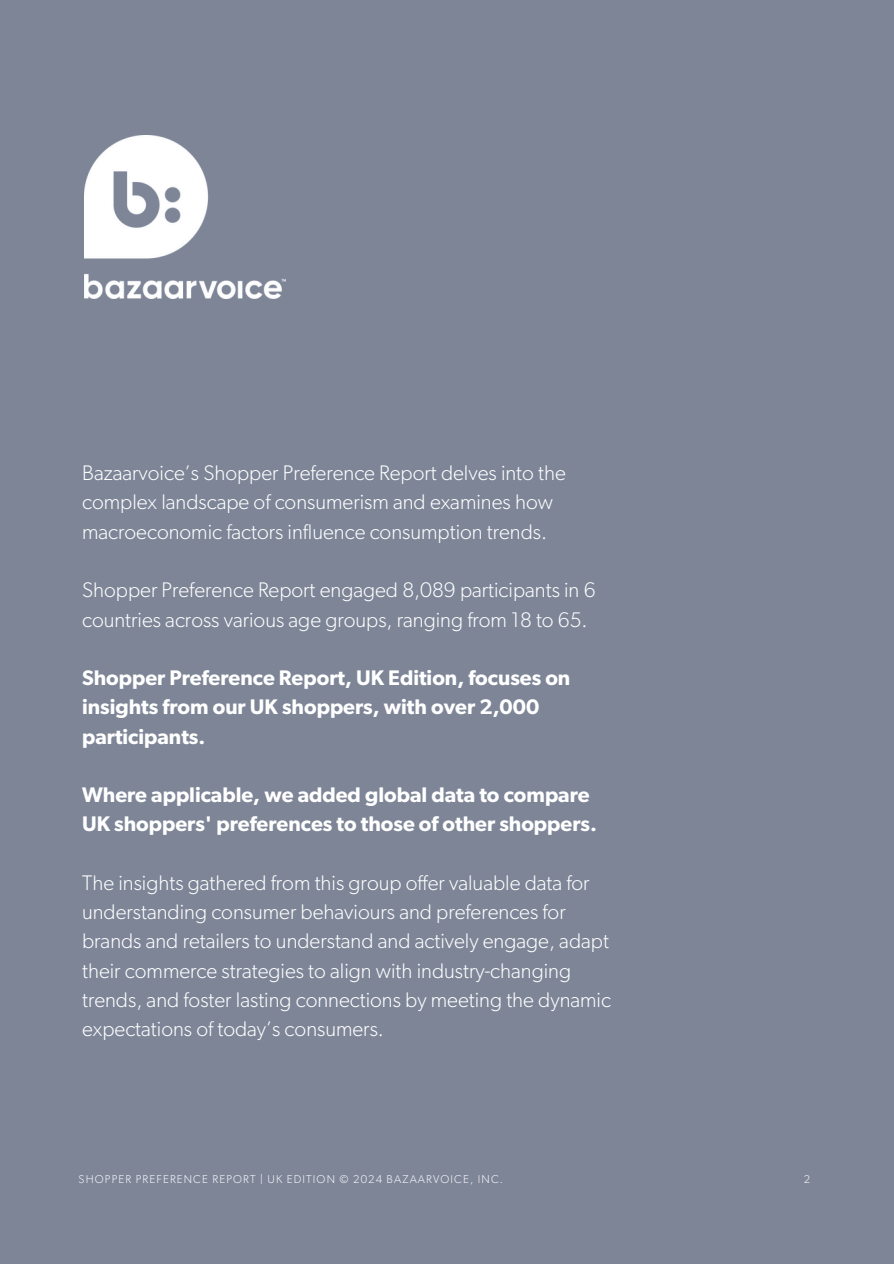
<style>
.page{position:relative;width:894px;height:1264px;background:#fff}
.page>*{position:absolute;margin:0;border:0;box-sizing:border-box;transform-origin:0 0}
.t1{font:300 21.15px/29.2px "Gibson";color:#fff}
.t2{font:600 21.15px/29.2px "Gibson";color:#fff}
.t3{font:300 11.4px "Gibson";letter-spacing:.1em;color:#fcfaff}
</style>
<div class="page">
<div style="left:0;top:0;width:893px;height:1263px;background:#7d8597"></div>
<img style="left:85px;top:135px;width:200px;height:163px">
<h2 class="t1" style="left:82px;top:459px;width:485px">Bazaarvoice’s Shopper Preference Report delves into the complex landscape of consumerism and examines how macroeconomic factors influence consumption trends.</h2>
<h2 class="t1" style="left:82px;top:576px;width:514px">Shopper Preference Report engaged 8,089 participants in 6 countries across various age groups, ranging from 18 to 65.</h2>
<h1 class="t2" style="left:82px;top:664px;width:489px">Shopper Preference Report, UK Edition, focuses on insights from our UK shoppers, with over 2,000 participants.</h1>
<h1 class="t2" style="left:82px;top:781px;width:516px">Where applicable, we added global data to compare<br>UK shoppers' preferences to those of other shoppers.</h1>
<h2 class="t1" style="left:82px;top:868px;width:530px">The insights gathered from this group offer valuable data for understanding consumer behaviours and preferences for brands and retailers to understand and actively engage, adapt their commerce strategies to align with industry-changing trends, and foster lasting connections by meeting the dynamic expectations of today’s consumers.</h2>
<p class="t3" style="left:79px;top:1174px;width:426px">SHOPPER PREFERENCE REPORT | UK EDITION © 2024 BAZAARVOICE, INC.</p>
<p class="t3" style="left:803px;top:1174px;width:8px">2</p>
</div>
